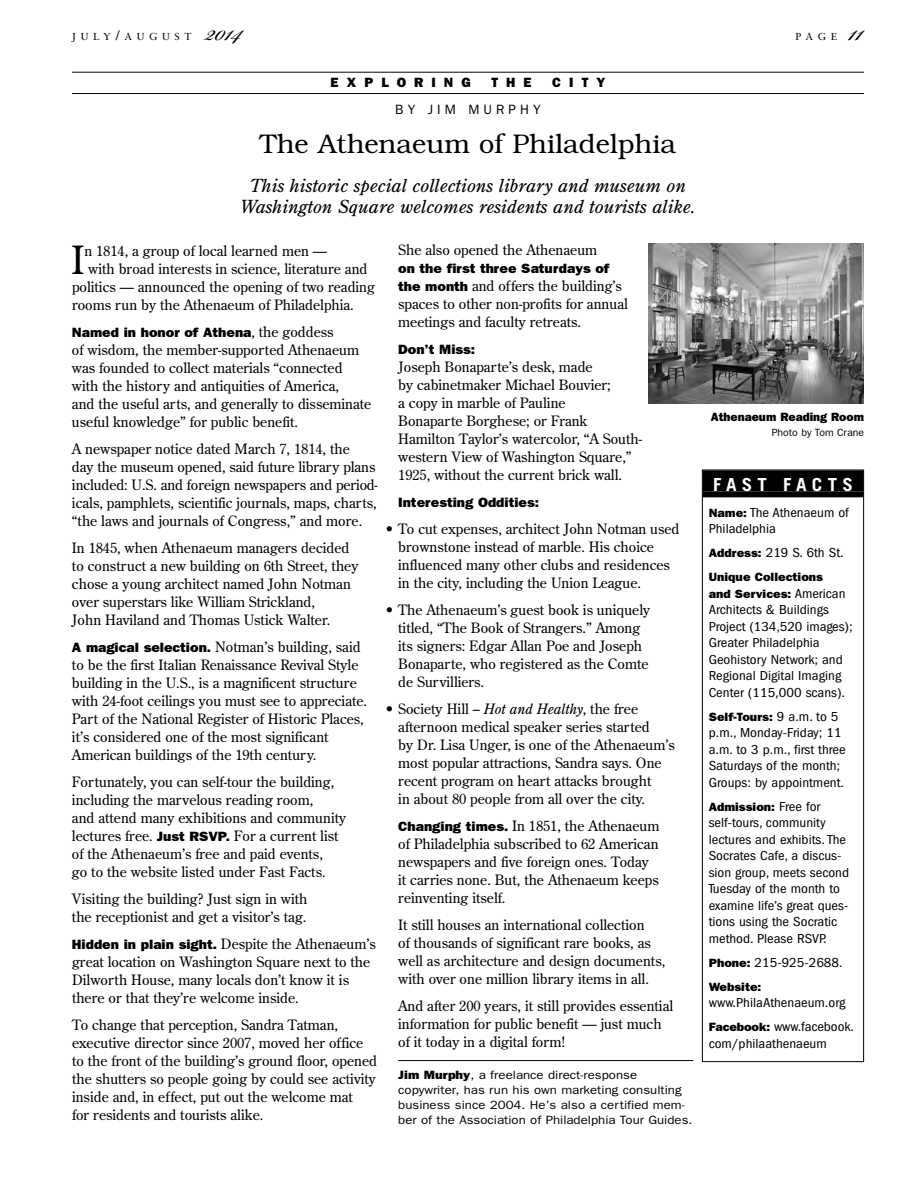
<style>
.page{position:relative;width:918px;height:1188px;background:#fff}
.page>*{position:absolute;margin:0;border:0;box-sizing:border-box;transform-origin:0 0}
.t1{font:38.85px "Century Old Style";color:#000}
.t2{font:36px "Bickham Script MM 400 wt";color:#000;scale:1.05 1}
.t3{font:300 27px "Bookman";color:#000}
.t4{font:italic 18px/21px "Century Old Style";color:#000;text-align:center;scale:1.05 1}
.t5{font:700 18px "Trade Gothic";letter-spacing:.28em;color:#fff;scale:1.05 1}
.t6{font:14.25px/18px "Century Old Style";color:#000}
.t7{font:condensed 13.5px/16.5px "Franklin Gothic";color:#000;scale:1.1 1}
.t8{font:800 13.5px "Franklin Gothic";color:#000;scale:1.05 1}
.t9{font:13.5px "Franklin Gothic";letter-spacing:.3em;color:#000}
.t10{font:800 13.5px "Franklin Gothic";letter-spacing:.6em;color:#000}
.t11{font:800 13.5px "Franklin Gothic";color:#000}
.t12{font:12px/15px "Franklin Gothic";color:#000;scale:1.1 1}
.t13{font:800 12px/16.5px "Franklin Gothic";color:#000;scale:1.05 1}
.t14{font:800 12px "Franklin Gothic";color:#000}
.t15{font:10.5px "Franklin Gothic";color:#000}
.t16{font:10.2px "Sabon";letter-spacing:.445em;color:#000;scale:1.05 1}
.s1{font-size:13.5px}
.s2{font-family:"Century Old Style";font-weight:400;font-size:14.25px}
.s3{font-family:"Franklin Gothic";font-weight:800;font-size:13.5px}
.s4{font-style:italic}
.s5{font-weight:800}
.s6{font-weight:800;font-stretch:normal;font-size:12px}
.s7{font-weight:400;font-stretch:condensed;font-size:13.5px}
</style>
<div class="page">
<hr style="left:398px;top:1060px;width:295px;height:1px;background:#000">
<hr style="left:72px;top:72px;width:792px;height:1px;background:#000">
<hr style="left:72px;top:93px;width:792px;height:1px;background:#000">
<img style="left:648px;top:244px;width:216px;height:160px">
<div style="left:702px;top:470px;width:162px;height:592px;border:1px solid #000"></div>
<div style="left:703px;top:470px;width:160px;height:21px;background:#000"></div>
<div style="left:703px;top:491px;width:160px;height:6px;background:#000"></div>
<p class="t16" style="left:72px;top:30px;width:116px">JULY<span class="s1">/</span>AUGUST</p>
<h2 class="t2" style="left:205px;top:6px;width:36px">2014</h2>
<p class="t16" style="left:795px;top:30px;width:41px">PAGE</p>
<h2 class="t2" style="left:848px;top:6px;width:15px">11</h2>
<p class="t10" style="left:331px;top:75px;width:142px">EXPLORING</p>
<p class="t11" style="left:491px;top:75px;width:42px">THE</p>
<p class="t11" style="left:552px;top:75px;width:55px">CITY</p>
<p class="t9" style="left:395px;top:102px;width:147px">BY JIM MURPHY</p>
<h3 class="t3" style="left:260px;top:128px;width:418px">The Athenaeum of Philadelphia</h3>
<p class="t4" style="left:240px;top:174px;width:435px">This historic special collections library and museum on<br>Washington Square welcomes residents and tourists alike.</p>
<h1 class="t1" style="left:71px;top:235px;width:15px">I</h1>
<p class="t6" style="left:84px;top:242px;width:244px">n 1814, a group of local learned men —</p>
<p class="t6" style="left:88px;top:260px;width:281px">with broad interests in science, literature and</p>
<p class="t6" style="left:72px;top:278px;width:305px">politics — announced the opening of two reading</p>
<p class="t6" style="left:72px;top:296px;width:283px">rooms run by the Athenaeum of Philadelphia.</p>
<p class="t8" style="left:72px;top:325px;width:251px">Named in honor of Athena<span class="s2">, the goddess</span></p>
<p class="t6" style="left:72px;top:341px;width:301px">of wisdom, the member-supported Athenaeum was founded to collect materials “connected with the history and antiquities of America,<br>and the useful arts, and generally to disseminate useful knowledge” for public benefit.</p>
<p class="t6" style="left:72px;top:440px;width:307px">A newspaper notice dated March 7, 1814, the<br>day the museum opened, said future library plans included: U.S. and foreign newspapers and period&shy;icals, pamphlets, scientific journals, maps, charts, “the laws and journals of Congress,” and more.</p>
<p class="t6" style="left:72px;top:539px;width:288px">In 1845, when Athenaeum managers decided to construct a new building on 6th Street, they chose a young architect named John Notman over superstars like William Strickland,<br>John Haviland and Thomas Ustick Walter.</p>
<p class="t6" style="left:72px;top:638px;width:297px"><span class="s3">A magical selection.</span> Notman’s building, said to be the first Italian Renaissance Revival Style building in the U.S., is a magnificent structure with 24-foot ceilings you must see to appreciate.<br>Part of the National Register of Historic Places, it’s considered one of the most significant American buildings of the 19th century.</p>
<p class="t6" style="left:72px;top:773px;width:276px">Fortunately, you can self-tour the building, including the marvelous reading room,<br>and attend many exhibitions and community lectures free. <span class="s3">Just RSVP.</span> For a current list of the Athenaeum’s free and paid events,<br>go to the website listed under Fast Facts.</p>
<p class="t6" style="left:72px;top:890px;width:237px">Visiting the building? Just sign in with the receptionist and get a visitor’s tag.</p>
<p class="t6" style="left:72px;top:935px;width:305px"><span class="s3">Hidden in plain sight.</span> Despite the Athenaeum’s great location on Washington Square next to the Dilworth House, many locals don’t know it is there or that they’re welcome inside.</p>
<p class="t6" style="left:72px;top:1016px;width:307px">To change that perception, Sandra Tatman, executive director since 2007, moved her office to the front of the building’s ground floor, opened the shutters so people going by could see activity inside and, in effect, put out the welcome mat<br>for residents and tourists alike.</p>
<p class="t6" style="left:398px;top:241px;width:200px">She also opened the Athenaeum</p>
<p class="t8" style="left:398px;top:261px;width:203px">on the first three Saturdays of</p>
<p class="t6" style="left:398px;top:277px;width:231px"><span class="s3">the month</span> and offers the building’s spaces to other non-profits for annual meetings and faculty retreats.</p>
<p class="t8" style="left:398px;top:342px;width:75px">Don’t Miss:</p>
<p class="t6" style="left:398px;top:358px;width:245px">Joseph Bonaparte’s desk, made<br>by cabinet maker Michael Bouvier;<br>a copy in marble of Pauline<br>Bonaparte Borghese; or Frank Hamilton Taylor’s watercolor, “A South&shy;western View of Washington Square,” 1925, without the current brick wall.</p>
<p class="t8" style="left:398px;top:495px;width:136px">Interesting Oddities:</p>
<p class="t6" style="left:398px;top:520px;width:283px;text-indent:-13px">• To cut expenses, architect John Notman used brownstone instead of marble. His choice influenced many other clubs and residences in the city, including the Union League.</p>
<p class="t6" style="left:398px;top:601px;width:254px;text-indent:-13px">• The Athenaeum’s guest book is uniquely titled, “The Book of Strangers.” Among its signers: Edgar Allan Poe and Joseph Bonaparte, who registered as the Comte de Survilliers.</p>
<p class="t6" style="left:398px;top:700px;width:278px;text-indent:-14px">• Society Hill – <span class="s4">Hot and Healthy</span>, the free afternoon medical speaker series started<br>by Dr. Lisa Unger, is one of the Athenaeum’s most popular attractions, Sandra says. One recent program on heart attacks brought<br>in about 80 people from all over the city.</p>
<p class="t6" style="left:398px;top:817px;width:263px"><span class="s3">Changing times.</span> In 1851, the Athenaeum of Philadelphia subscribed to 62 American newspapers and five foreign ones. Today it carries none. But, the Athenaeum keeps reinventing itself.</p>
<p class="t6" style="left:398px;top:916px;width:269px">It still houses an international collection<br>of thousands of significant rare books, as well as architecture and design documents, with over one million library items in all.</p>
<p class="t6" style="left:398px;top:997px;width:276px">And after 200 years, it still provides essential information for public benefit — just much of it today in a digital form!</p>
<p class="t12" style="left:398px;top:1067px;width:269px"><span class="s5">Jim Murphy</span>, a freelance direct-response copywriter, has run his own marketing consulting business since 2004. He’s also a certified mem&shy;ber of the Association of Philadelphia Tour Guides.</p>
<p class="t14" style="left:711px;top:410px;width:155px">Athenaeum Reading Room</p>
<p class="t15" style="left:772px;top:426px;width:94px">Photo by Tom Crane</p>
<p class="t5" style="left:713px;top:474px;width:135px">FAST FACTS</p>
<p class="t7" style="left:709px;top:504px;width:129px"><span class="s6">Name:</span> The Athenaeum of<br>Philadelphia</p>
<p class="t7" style="left:709px;top:545px;width:124px"><span class="s6">Address:</span> 219 S. 6th St.</p>
<p class="t13" style="left:709px;top:569px;width:132px">Unique Collections and Services: <span class="s7">American</span></p>
<p class="t7" style="left:709px;top:602px;width:132px">Architects &amp; Buildings<br>Project (134,520 images);<br>Greater Philadelphia<br>Geohistory Network; and<br>Regional Digital Imaging<br>Center (115,000 scans).</p>
<p class="t13" style="left:709px;top:708px;width:125px">Self-Tours: <span class="s7">9 a.m. to 5</span></p>
<p class="t7" style="left:709px;top:725px;width:126px">p.m., Monday-Friday; 11 a.m. to 3 p.m., first three<br>Saturdays of the month;<br>Groups: by appointment.</p>
<p class="t13" style="left:709px;top:798px;width:108px">Admission: <span class="s7">Free for</span></p>
<p class="t7" style="left:709px;top:815px;width:129px">self-tours, community lectures and exhibits. The<br>Socrates Cafe, a discus&shy;sion group, meets second<br>Tuesday of the month to examine life’s great ques&shy;tions using the Socratic method. Please RSVP.</p>
<p class="t7" style="left:709px;top:954px;width:123px"><span class="s6">Phone:</span> 215-925-2688.</p>
<p class="t13" style="left:709px;top:978px;width:52px">Website:</p>
<p class="t7" style="left:709px;top:991px;width:134px;line-height:24px">www.PhilaAthenaeum.org<br><span class="s6">Facebook:</span> www.facebook.</p>
<p class="t7" style="left:709px;top:1035px;width:109px">com/philaathenaeum</p>
</div>
